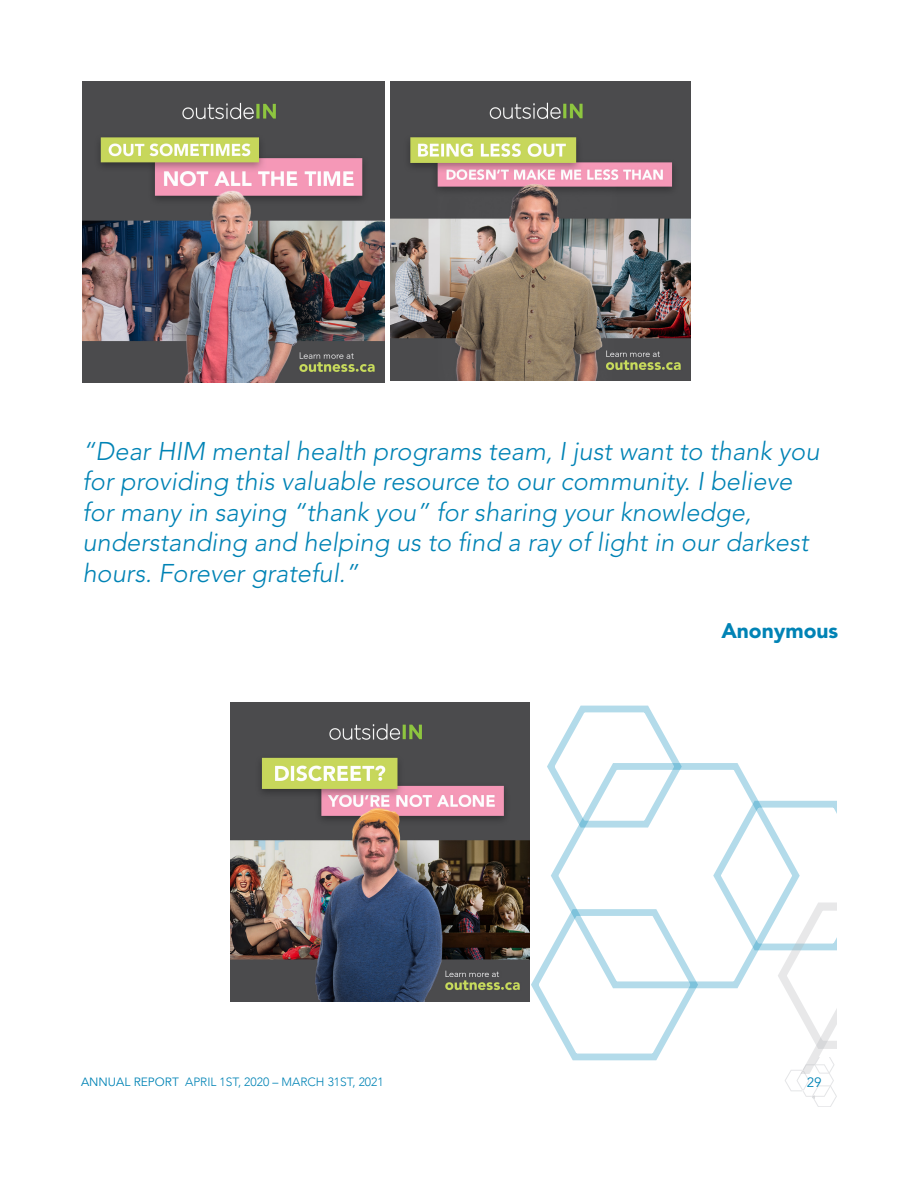
<style>
.page{position:relative;width:918px;height:1188px;background:#fff}
.page>*{position:absolute;margin:0;border:0;box-sizing:border-box;transform-origin:0 0}
.t1{font:italic 300 25.5px/30.6px "Avenir LT Std";color:#0083b5}
.t2{font:900 21px "Avenir LT Std";color:#0083b5}
.t3{font:13.5px "Avenir";color:#0083b5}
.t4{font:300 12px "Avenir";color:#0083b5}
.s1{font-weight:400}
</style>
<div class="page">
<img style="left:82px;top:81px;width:302px;height:301px">
<img style="left:230px;top:702px;width:300px;height:299px">
<img style="left:390px;top:81px;width:301px;height:300px">
<svg style="left:551px;top:763px;width:249px;height:225px"></svg>
<svg style="left:531px;top:909px;width:167px;height:151px"></svg>
<svg style="left:547px;top:706px;width:135px;height:122px"></svg>
<svg style="left:713px;top:801px;width:124px;height:306px"></svg>
<h1 class="t1" style="left:82px;top:436px;width:739px">“Dear HIM mental health programs team, I just want to thank you for providing this valuable resource to our community. I believe for many in saying “thank you” for sharing your knowledge, understanding and helping us to find a ray of light in our darkest hours. Forever grateful.”</h1>
<h1 class="t2" style="left:721px;top:618px;width:119px">Anonymous</h1>
<p class="t4" style="left:81px;top:1075px;width:304px"><span class="s1">ANNUAL REPORT</span> APRIL 1ST, 2020 – MARCH 31ST, 2021</p>
<p class="t3" style="left:807px;top:1075px;width:17px">29</p>
</div>
